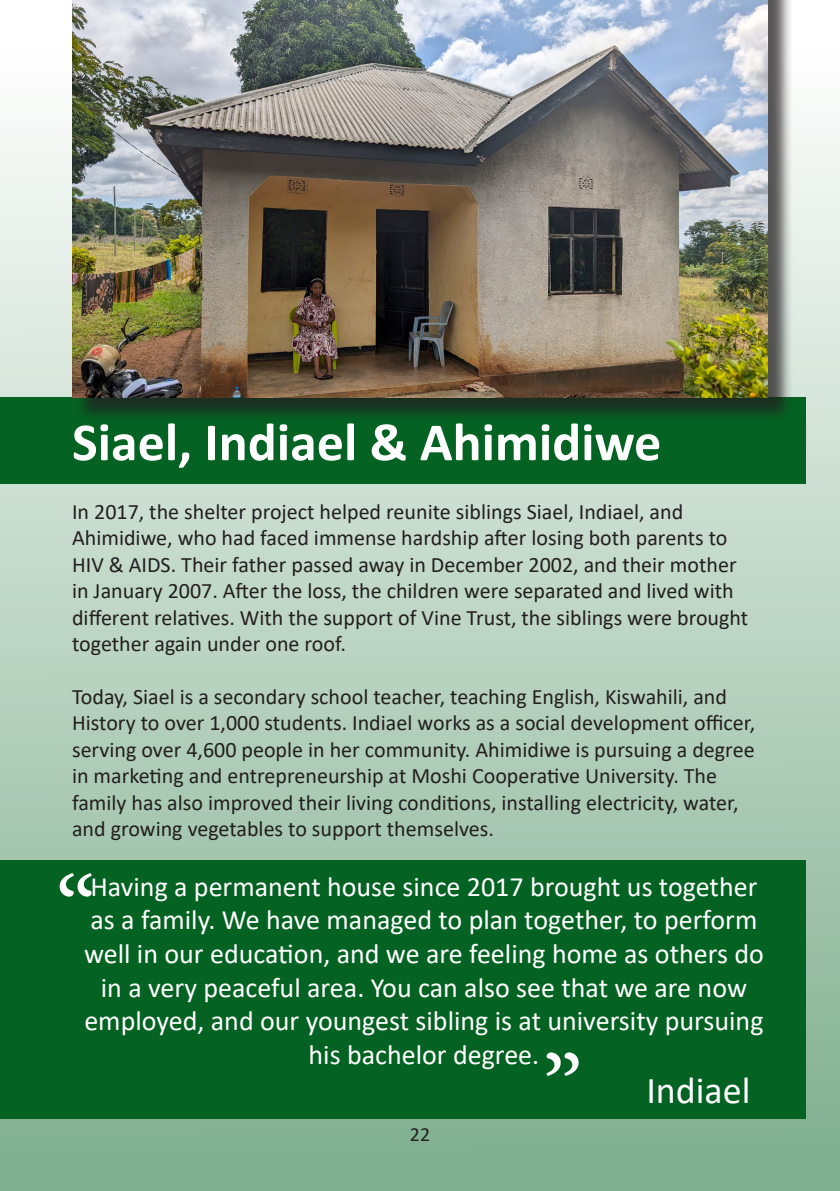
<style>
.page{position:relative;width:840px;height:1191px;background:#fff}
.page>*{position:absolute;margin:0;border:0;box-sizing:border-box;transform-origin:0 0}
.t1{font:102px "Minion Pro";color:#fff}
.t2{font:700 54px "Calibri";color:#fff}
.t3{font:38px "Calibri";color:#fff}
.t4{font:28px/33.6px "Calibri";color:#fff;text-align:center}
.t5{font:22px/26.4px "Calibri";color:#231f20}
.t6{font:20px "Calibri";color:#231f20}
</style>
<div class="page">
<div style="left:0;top:0;width:839px;height:1191px;background:linear-gradient(to bottom,#fff,#7dad8c)"></div>
<div style="left:0;top:397px;width:805px;height:87px;background:#046222"></div>
<div style="left:75px;top:0;width:717px;height:422px;background:#231f20;opacity:.75"></div>
<img style="left:72px;top:0;width:695px;height:397px">
<div style="left:0;top:860px;width:805px;height:258px;background:#046222"></div>
<p class="t2" style="left:72px;top:404px;width:590px">Siael, Indiael &amp; Ahimidiwe</p>
<p class="t5" style="left:72px;top:498px;width:677px">In 2017, the shelter project helped reunite siblings Siael, Indiael, and Ahimidiwe, who had faced immense hardship after losing both parents to HIV &amp; AIDS. Their father passed away in December 2002, and their mother in January 2007. After the loss, the children were separated and lived with different relatives. With the support of Vine Trust, the siblings were brought together again under one roof.</p>
<p class="t5" style="left:72px;top:683px;width:684px">Today, Siael is a secondary school teacher, teaching English, Kiswahili, and History to over 1,000 students. Indiael works as a social development officer, serving over 4,600 people in her community. Ahimidiwe is pursuing a degree in marketing and entrepreneurship at Moshi Cooperative University. The family has also improved their living conditions, installing electricity, water, and growing vegetables to support themselves.</p>
<p class="t1" style="left:55px;top:845px;width:42px">“</p>
<p class="t4" style="left:84px;top:869px;width:681px">Having a permanent house since 2017 brought us together as a family. We have managed to plan together, to perform well in our education, and we are feeling home as others do in a very peaceful area. You can also see that we are now employed, and our youngest sibling is at university pursuing his bachelor degree.</p>
<p class="t3" style="left:646px;top:1064px;width:106px">Indiael</p>
<p class="t1" style="left:582px;top:1103px;width:42px;rotate:-180deg">“</p>
<p class="t6" style="left:409px;top:1120px;width:22px">22</p>
</div>
